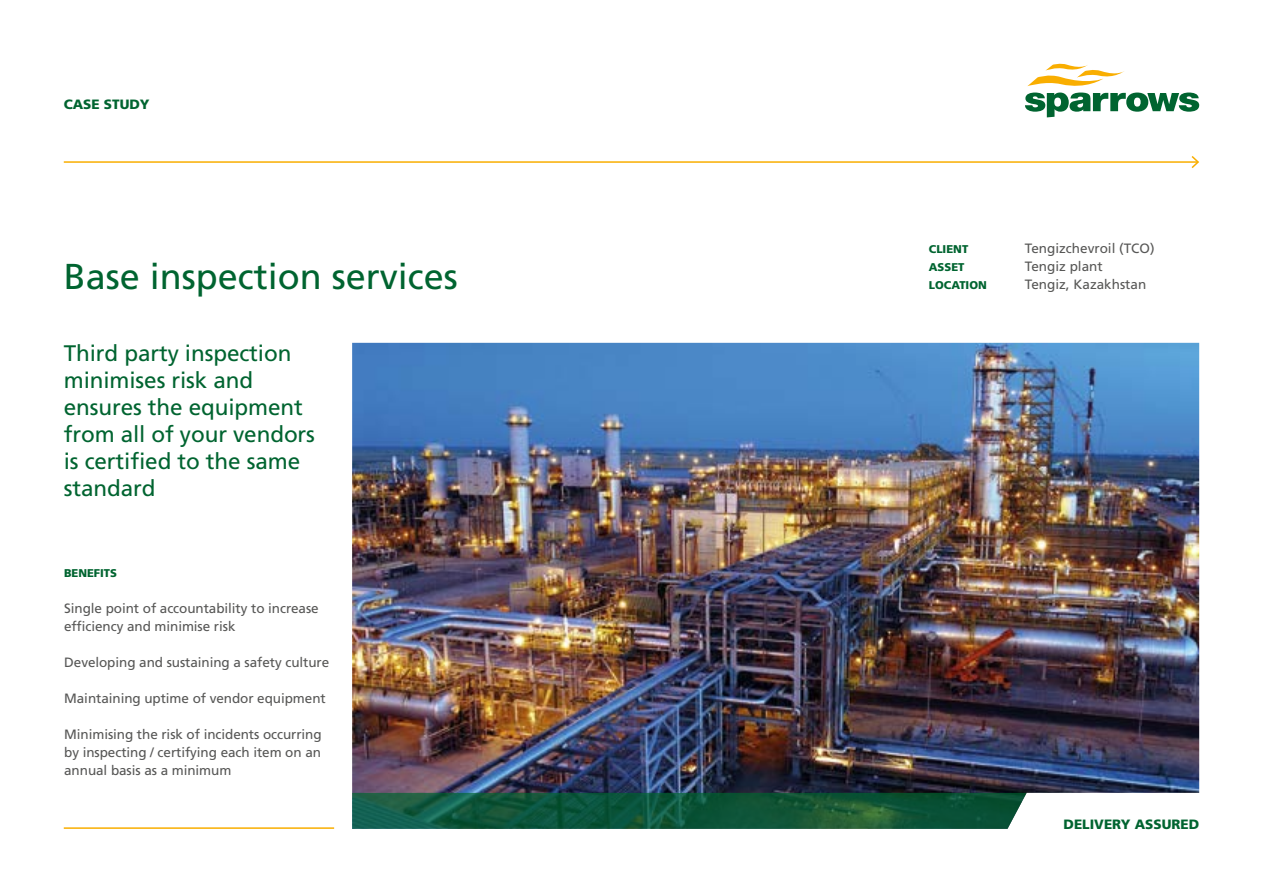
<style>
.page{position:relative;width:1263px;height:893px;background:#fff}
.page>*{position:absolute;margin:0;border:0;box-sizing:border-box;transform-origin:0 0}
.t1{font:36px "Frutiger LT Std";color:#006430}
.t2{font:22.5px/27px "Frutiger LT Std";letter-spacing:-.005em;color:#006430}
.t3{font:13.5px/18px "Frutiger LT Std";letter-spacing:-.005em;color:#575756}
.t4{font:900 13.5px "Frutiger LT Std";color:#006430}
.t5{font:900 11.25px/18px "Frutiger LT Std";color:#006430}
</style>
<div class="page">
<svg style="left:1025px;top:63px;width:174px;height:54px"></svg>
<hr style="left:64px;top:161px;width:1134px;height:2px;background:#f9ae00">
<svg style="left:1190px;top:156px;width:9px;height:12px"></svg>
<hr style="left:64px;top:827px;width:270px;height:2px;background:#f9ae00">
<img style="left:352px;top:343px;width:847px;height:451px">
<svg style="left:352px;top:793px;width:674px;height:36px;background:#14593e"></svg>
<p class="t4" style="left:64px;top:96px;width:87px">CASE STUDY</p>
<h1 class="t1" style="left:64px;top:255px;width:396px">Base inspection services</h1>
<h2 class="t2" style="left:64px;top:340px;width:253px">Third party inspection minimises risk and ensures the equipment from all of your vendors is certified to the same standard</h2>
<p class="t5" style="left:64px;top:564px;width:54px">BENEFITS</p>
<p class="t3" style="left:64px;top:599px;width:256px">Single point of accountability to increase efficiency and minimise risk</p>
<p class="t3" style="left:64px;top:653px;width:267px">Developing and sustaining a safety culture</p>
<p class="t3" style="left:64px;top:689px;width:263px">Maintaining uptime of vendor equipment</p>
<p class="t3" style="left:64px;top:725px;width:259px;text-align:justify">Minimising the risk of incidents occurring by inspecting / certifying each item on an annual basis as a minimum</p>
<p class="t5" style="left:929px;top:240px;width:60px">CLIENT<br>ASSET<br>LOCATION</p>
<p class="t3" style="left:1025px;top:239px;width:131px">Tengizchevroil (TCO)<br>Tengiz plant<br>Tengiz, Kazakhstan</p>
<p class="t4" style="left:1063px;top:816px;width:137px">DELIVERY ASSURED</p>
</div>
